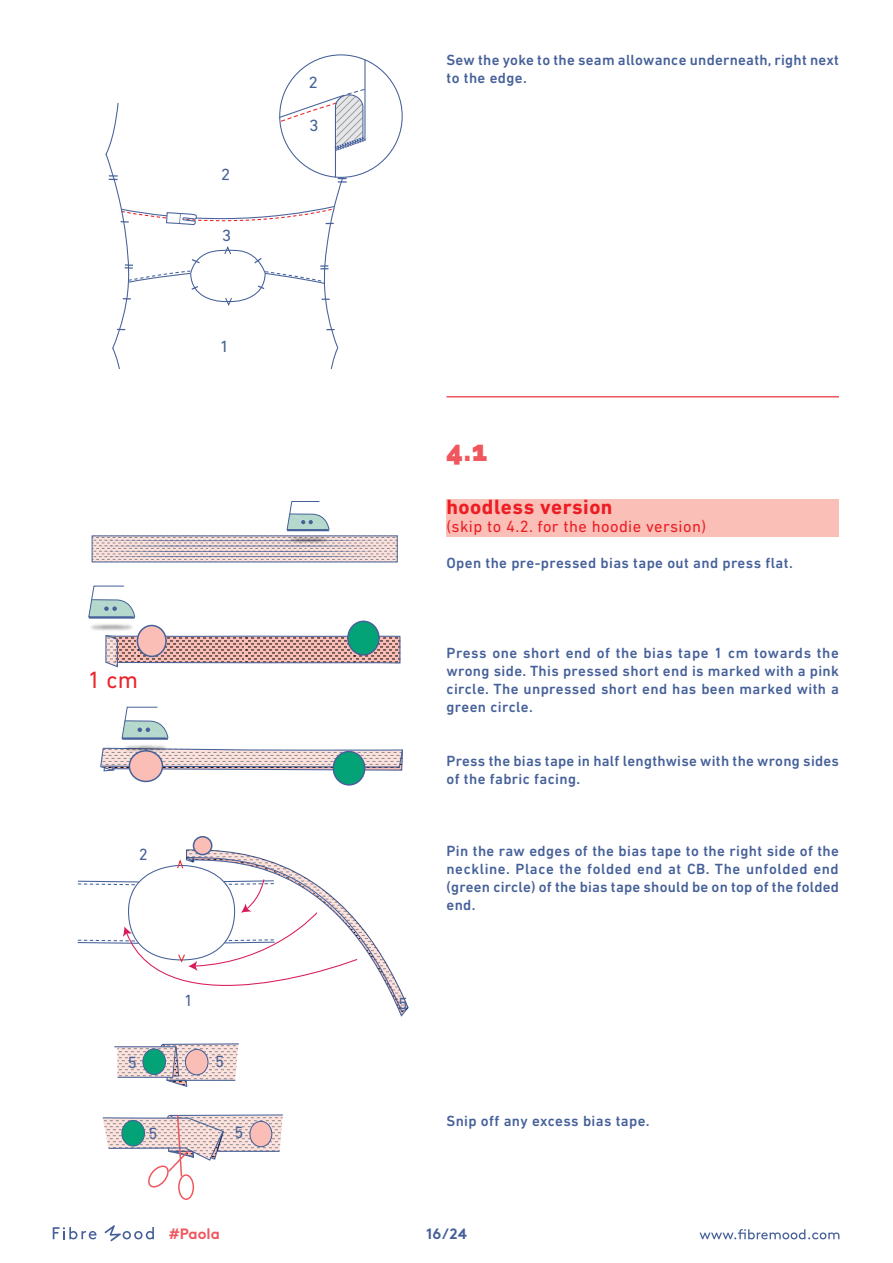
<style>
.page{position:relative;width:893px;height:1263px;background:#fff}
.page>*{position:absolute;margin:0;border:0;box-sizing:border-box;transform-origin:0 0}
.t1{font:900 28.5px "Raleway";color:#f0565d}
.t2{font:24px "DIN Next LT Pro";color:#e8262a}
.t3{font:700 21px "DIN Next LT Pro";letter-spacing:.025em;color:#ed1d24}
.t4{font:16.5px "DIN Next LT Pro";letter-spacing:.025em;color:#ed1d24}
.t5{font:16.5px "DIN Next LT Pro";color:#466099}
.t6{font:16.5px "DIN Next LT Pro";color:#466199;scale:1.07 1}
.t7{font:500 15px/18px "DIN Next LT Pro";letter-spacing:.015em;color:#456099}
.t8{font:700 15px "Brown";color:#f0565d}
.t9{font:700 15px "Brown";color:#456099}
</style>
<div class="page">
<svg style="left:699px;top:1229px;width:140px;height:10px"></svg>
<svg style="left:53px;top:1227px;width:44px;height:12px"></svg>
<svg style="left:104px;top:1225px;width:50px;height:16px"></svg>
<hr style="left:446px;top:396px;width:393px;height:1px;background:#f0565d">
<div style="left:446px;top:499px;width:393px;height:37px;background:#fabfb7"></div>
<hr style="left:364px;top:59px;width:1px;height:81px;background:#466199">
<svg style="left:94px;top:537px;width:302px;height:23px"></svg>
<svg style="left:97px;top:540px;width:287px;height:17px;background:#d3c3c7"></svg>
<img style="left:240px;top:501px;width:136px;height:62px">
<svg style="left:186px;top:635px;width:215px;height:29px;background:#c79e9c"></svg>
<img style="left:88px;top:585px;width:98px;height:83px">
<div style="left:347px;top:620px;width:33px;height:36px;background:#04a377;border:2px solid #466199;border-radius:50%"></div>
<div style="left:137px;top:625px;width:30px;height:32px;background:#fabeb6;border:2px solid #466199;border-radius:50%"></div>
<img style="left:121px;top:706px;width:48px;height:77px">
<svg style="left:100px;top:747px;width:303px;height:25px;background:#d2c5cb"></svg>
<div style="left:333px;top:751px;width:32px;height:35px;background:#04a377;border:2px solid #466199;border-radius:50%"></div>
<div style="left:129px;top:750px;width:34px;height:32px;background:#fabeb6;border:2px solid #466199;border-radius:50%"></div>
<div style="left:193px;top:836px;width:19px;height:19px;background:#fabeb6;border:2px solid #466199;border-radius:50%"></div>
<svg style="left:114px;top:1043px;width:125px;height:44px"></svg>
<div style="left:178px;top:1174px;width:16px;height:26px;border:2px solid #ef585e;border-radius:50%"></div>
<svg style="left:102px;top:1114px;width:181px;height:76px"></svg>
<svg style="left:77px;top:849px;width:332px;height:168px"></svg>
<svg style="left:105px;top:75px;width:261px;height:293px"></svg>
<p class="t6" style="left:222px;top:226px;width:10px">3</p>
<p class="t6" style="left:220px;top:337px;width:10px">1</p>
<p class="t6" style="left:308px;top:72px;width:10px">2</p>
<p class="t6" style="left:309px;top:116px;width:10px">3</p>
<h2 class="t2" style="left:88px;top:666px;width:52px">1 cm</h2>
<p class="t5" style="left:139px;top:845px;width:11px">2</p>
<p class="t5" style="left:185px;top:990px;width:11px">1</p>
<p class="t5" style="left:128px;top:1053px;width:11px">5</p>
<p class="t5" style="left:215px;top:1052px;width:11px">5</p>
<p class="t5" style="left:148px;top:1123px;width:10px">5</p>
<p class="t5" style="left:234px;top:1123px;width:10px">5</p>
<p class="t7" style="left:446px;top:51px;width:394px">Sew the yoke to the seam allowance underneath, right next to the edge.</p>
<p class="t5" style="left:399px;top:993px;width:11px">5</p>
<h1 class="t1" style="left:446px;top:435px;width:42px">4.1</h1>
<h3 class="t3" style="left:446px;top:495px;width:168px">hoodless version</h3>
<p class="t4" style="left:446px;top:517px;width:261px">(skip to 4.2. for the hoodie version)</p>
<p class="t7" style="left:446px;top:554px;width:348px">Open the pre-pressed bias tape out and press flat.</p>
<p class="t7" style="left:446px;top:644px;width:394px;text-align:justify">Press one short end of the bias tape 1 cm towards the wrong side. This pressed short end is marked with a pink circle. The unpressed short end has been marked with a green circle.</p>
<p class="t7" style="left:446px;top:752px;width:394px">Press the bias tape in half lengthwise with the wrong sides of the fabric facing.</p>
<p class="t7" style="left:446px;top:842px;width:394px;text-align:justify">Pin the raw edges of the bias tape to the right side of the neckline. Place the folded end at CB. The unfolded end (green circle) of the bias tape should be on top of the folded end.</p>
<p class="t7" style="left:446px;top:1112px;width:205px">Snip off any excess bias tape.</p>
<p class="t8" style="left:169px;top:1222px;width:53px">#Paola</p>
<p class="t9" style="left:426px;top:1221px;width:42px">16/24</p>
</div>
